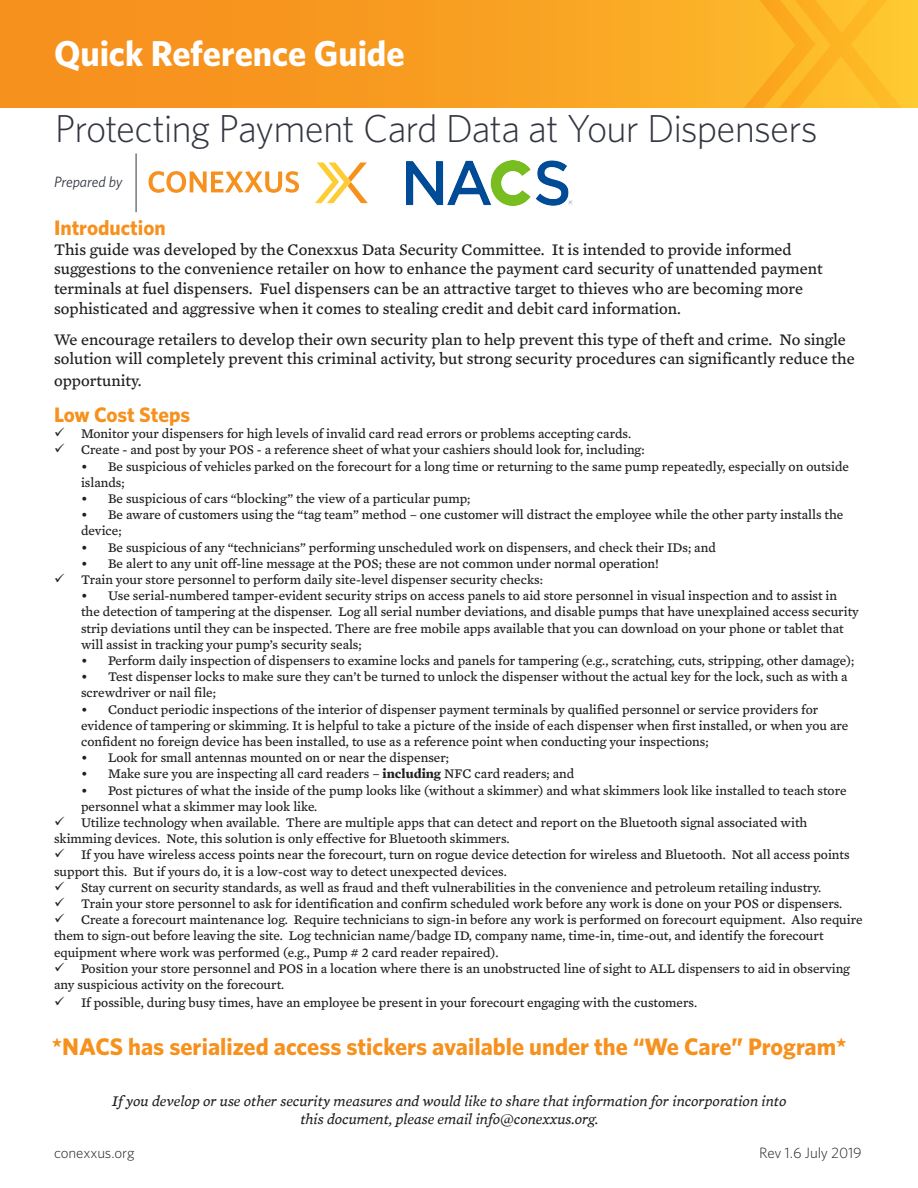
<style>
.page{position:relative;width:918px;height:1188px;background:#fff}
.page>*{position:absolute;margin:0;border:0;box-sizing:border-box;transform-origin:0 0}
.t1{font:300 39px "Whitney";letter-spacing:-.025em;color:#323640}
.t2{font:700 36px "Whitney";letter-spacing:-.005em;color:#fff}
.t3{font:700 24px "Whitney";color:#f6911e}
.t4{font:700 21px "Whitney";color:#f6911e}
.t5{font:16.5px/19.8px "Mercury Text G4";color:#231f20}
.t6{font:italic 15px/18px "Mercury Text G4";color:#231f20;text-align:center}
.t7{font:300 15px "Whitney";letter-spacing:-.01em;color:#231f20}
.t8{font:italic 15px "Whitney";letter-spacing:-.005em;color:#323640}
.t9{font:13.5px/16.2px "Mercury Text G4";color:#231f20}
.s1{font-weight:700}
</style>
<div class="page">
<svg style="left:0;top:0;width:918px;height:108px;background:#f89d21"></svg>
<svg style="left:744px;top:0;width:158px;height:108px;background:#fcb928"></svg>
<svg style="left:315px;top:162px;width:53px;height:41px"></svg>
<svg style="left:148px;top:171px;width:151px;height:22px"></svg>
<hr style="left:136px;top:153px;width:1px;height:59px;background:#323640">
<img style="left:407px;top:161px;width:166px;height:45px">
<p class="t2" style="left:54px;top:32px;width:352px">Quick Reference Guide</p>
<p class="t1" style="left:55px;top:105px;width:764px">Protecting Payment Card Data at Your Dispensers</p>
<p class="t8" style="left:54px;top:173px;width:70px">Prepared by</p>
<p class="t4" style="left:54px;top:215px;width:113px">Introduction</p>
<p class="t5" style="left:54px;top:239px;width:770px">This guide was developed by the Conexxus Data Security Committee. It is intended to provide informed suggestions to the convenience retailer on how to enhance the payment card security of unattended payment terminals at fuel dispensers. Fuel dispensers can be an attractive target to thieves who are becoming more sophisticated and aggressive when it comes to stealing credit and debit card information.</p>
<p class="t5" style="left:54px;top:329px;width:802px">We encourage retailers to develop their own security plan to help prevent this type of theft and crime. No single solution will completely prevent this criminal activity, but strong security procedures can significantly reduce the</p>
<p class="t5" style="left:54px;top:371px;width:89px">opportunity.</p>
<p class="t4" style="left:54px;top:402px;width:138px">Low Cost Steps</p>
<p class="t9" style="left:81px;top:426px;width:552px">Monitor your dispensers for high levels of invalid card read errors or problems accepting cards.</p>
<p class="t9" style="left:81px;top:442px;width:565px">Create - and post by your POS - a reference sheet of what your cashiers should look for, including:</p>
<p class="t9" style="left:81px;top:458px;width:770px">• Be suspicious of vehicles parked on the forecourt for a long time or returning to the same pump repeatedly, especially on outside islands;</p>
<p class="t9" style="left:81px;top:491px;width:391px">• Be suspicious of cars “blocking” the view of a particular pump;</p>
<p class="t9" style="left:81px;top:507px;width:764px">• Be aware of customers using the “tag team” method – one customer will distract the employee while the other party installs the device;</p>
<p class="t9" style="left:81px;top:539px;width:636px">• Be suspicious of any “technicians” performing unscheduled work on dispensers, and check their IDs; and</p>
<p class="t9" style="left:81px;top:555px;width:579px">• Be alert to any unit off-line message at the POS; these are not common under normal operation!</p>
<p class="t9" style="left:81px;top:572px;width:464px">Train your store personnel to perform daily site-level dispenser security checks:</p>
<p class="t9" style="left:81px;top:588px;width:779px">• Use serial-numbered tamper-evident security strips on access panels to aid store personnel in visual inspection and to assist in the detection of tampering at the dispenser. Log all serial number deviations, and disable pumps that have unexplained access security strip deviations until they can be inspected. There are free mobile apps available that you can download on your phone or tablet that will assist in tracking your pump’s security seals;</p>
<p class="t9" style="left:81px;top:653px;width:775px">• Perform daily inspection of dispensers to examine locks and panels for tampering (e.g., scratching, cuts, stripping, other damage);</p>
<p class="t9" style="left:81px;top:669px;width:768px">• Test dispenser locks to make sure they can’t be turned to unlock the dispenser without the actual key for the lock, such as with a screwdriver or nail file;</p>
<p class="t9" style="left:81px;top:701px;width:769px">• Conduct periodic inspections of the interior of dispenser payment terminals by qualified personnel or service providers for evidence of tampering or skimming. It is helpful to take a picture of the inside of each dispenser when first installed, or when you are confident no foreign device has been installed, to use as a reference point when conducting your inspections;</p>
<p class="t9" style="left:81px;top:750px;width:370px">• Look for small antennas mounted on or near the dispenser;</p>
<p class="t9" style="left:81px;top:766px;width:495px">• Make sure you are inspecting all card readers – <span class="s1">including</span> NFC card readers; and</p>
<p class="t9" style="left:81px;top:782px;width:767px">• Post pictures of what the inside of the pump looks like (without a skimmer) and what skimmers look like installed to teach store personnel what a skimmer may look like.</p>
<p class="t9" style="left:54px;top:815px;width:755px;text-indent:27px">Utilize technology when available. There are multiple apps that can detect and report on the Bluetooth signal associated with skimming devices. Note, this solution is only effective for Bluetooth skimmers.</p>
<p class="t9" style="left:54px;top:847px;width:797px;text-indent:27px">If you have wireless access points near the forecourt, turn on rogue device detection for wireless and Bluetooth. Not all access points support this. But if yours do, it is a low-cost way to detect unexpected devices.</p>
<p class="t9" style="left:81px;top:879px;width:742px">Stay current on security standards, as well as fraud and theft vulnerabilities in the convenience and petroleum retailing industry.</p>
<p class="t9" style="left:81px;top:896px;width:763px">Train your store personnel to ask for identification and confirm scheduled work before any work is done on your POS or dispensers.</p>
<p class="t9" style="left:54px;top:912px;width:810px;text-indent:27px">Create a forecourt maintenance log. Require technicians to sign-in before any work is performed on forecourt equipment. Also require them to sign-out before leaving the site. Log technician name/badge ID, company name, time-in, time-out, and identify the forecourt equipment where work was performed (e.g., Pump # 2 card reader repaired).</p>
<p class="t9" style="left:54px;top:960px;width:798px;text-indent:27px">Position your store personnel and POS in a location where there is an unobstructed line of sight to ALL dispensers to aid in observing any suspicious activity on the forecourt.</p>
<p class="t9" style="left:81px;top:995px;width:618px">If possible, during busy times, have an employee be present in your forecourt engaging with the customers.</p>
<p class="t3" style="left:52px;top:1032px;width:797px">*NACS has serialized access stickers available under the “We Care” Program*</p>
<p class="t6" style="left:112px;top:1092px;width:676px">If you develop or use other security measures and would like to share that information for incorporation into this document, please email info@conexxus.org.</p>
<p class="t7" style="left:54px;top:1144px;width:82px">conexxus.org</p>
<p class="t7" style="left:759px;top:1144px;width:104px">Rev 1.6 July 2019</p>
</div>
